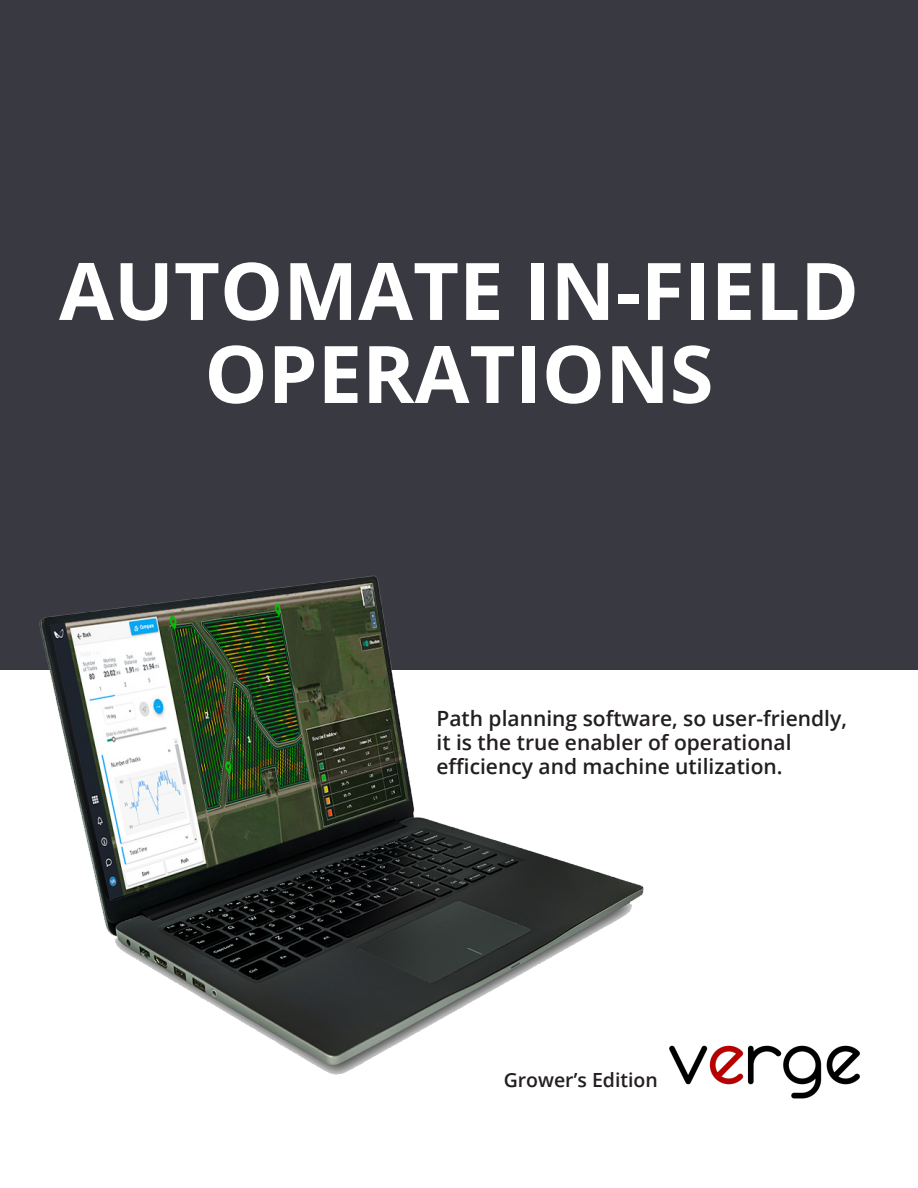
<style>
.page{position:relative;width:918px;height:1188px;background:#fff}
.page>*{position:absolute;margin:0;border:0;box-sizing:border-box;transform-origin:0 0}
.t1{font:700 79.5px/83.1px "Open Sans";color:#fff;text-align:center}
.t2{font:600 21px/24px "Open Sans";color:#231f20}
.t3{font:600 19.5px "Open Sans";color:#231f20}
</style>
<div class="page">
<div style="left:0;top:0;width:918px;height:670px;background:#383941"></div>
<img style="left:39px;top:575px;width:605px;height:500px">
<img style="left:669px;top:1045px;width:191px;height:54px">
<p class="t1" style="left:59px;top:248px;width:802px">AUTOMATE IN-FIELD<br>OPERATIONS</p>
<p class="t2" style="left:436px;top:706px;width:412px">Path planning software, so user-friendly, it is the true enabler of operational efficiency and machine utilization.</p>
<p class="t3" style="left:504px;top:1066px;width:156px">Grower’s Edition</p>
</div>
